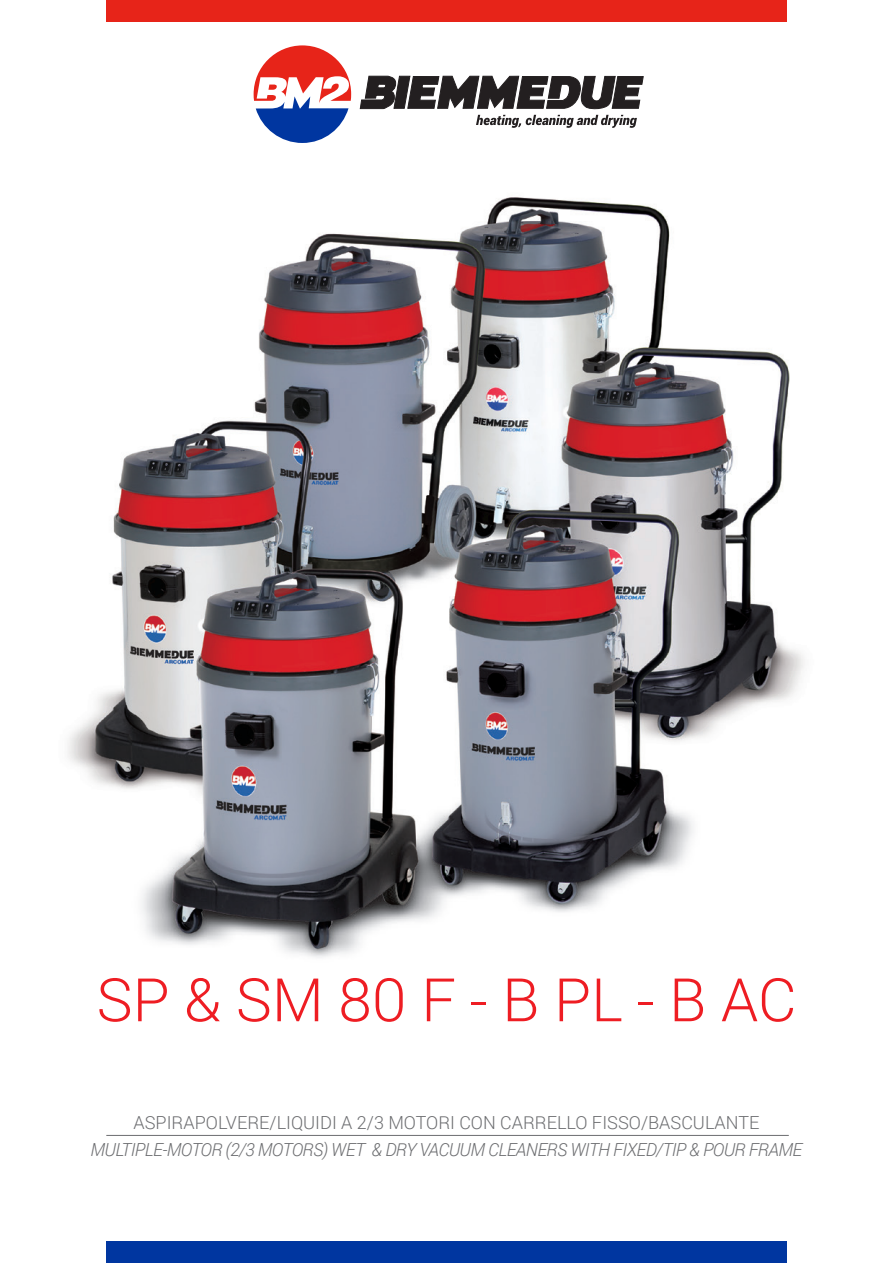
<style>
.page{position:relative;width:893px;height:1263px;background:#fff}
.page>*{position:absolute;margin:0;border:0;box-sizing:border-box;transform-origin:0 0}
.TITOLI_ISTITUZIONALI{font:300 60px "Roboto";color:#ee1d23}
.t1{font:italic 300 18px "Roboto";letter-spacing:-.03em;color:#6c6d70}
.t2{font:300 18px "Roboto";color:#6c6d70}
</style>
<div class="page">
<div style="left:106px;top:0;width:681px;height:21px;background:#e72419"></div>
<div style="left:106px;top:1242px;width:681px;height:21px;background:#0036a0"></div>
<hr style="left:106px;top:1135px;width:683px;height:1px;background:#6c6d70">
<img style="left:67px;top:75px;width:738px;height:883px">
<svg style="left:476px;top:115px;width:161px;height:13px"></svg>
<svg style="left:360px;top:76px;width:283px;height:33px"></svg>
<svg style="left:254px;top:45px;width:97px;height:98px"></svg>
<p class="TITOLI_ISTITUZIONALI" style="left:96px;top:958px;width:701px">SP &amp; SM 80 F - B PL - B AC</p>
<p class="t2" style="left:134px;top:1110px;width:627px">ASPIRAPOLVERE/LIQUIDI A 2/3 MOTORI CON CARRELLO FISSO/BASCULANTE</p>
<p class="t1" style="left:91px;top:1137px;width:713px">MULTIPLE-MOTOR (2/3 MOTORS) WET &amp; DRY VACUUM CLEANERS WITH FIXED/TIP &amp; POUR FRAME</p>
</div>
